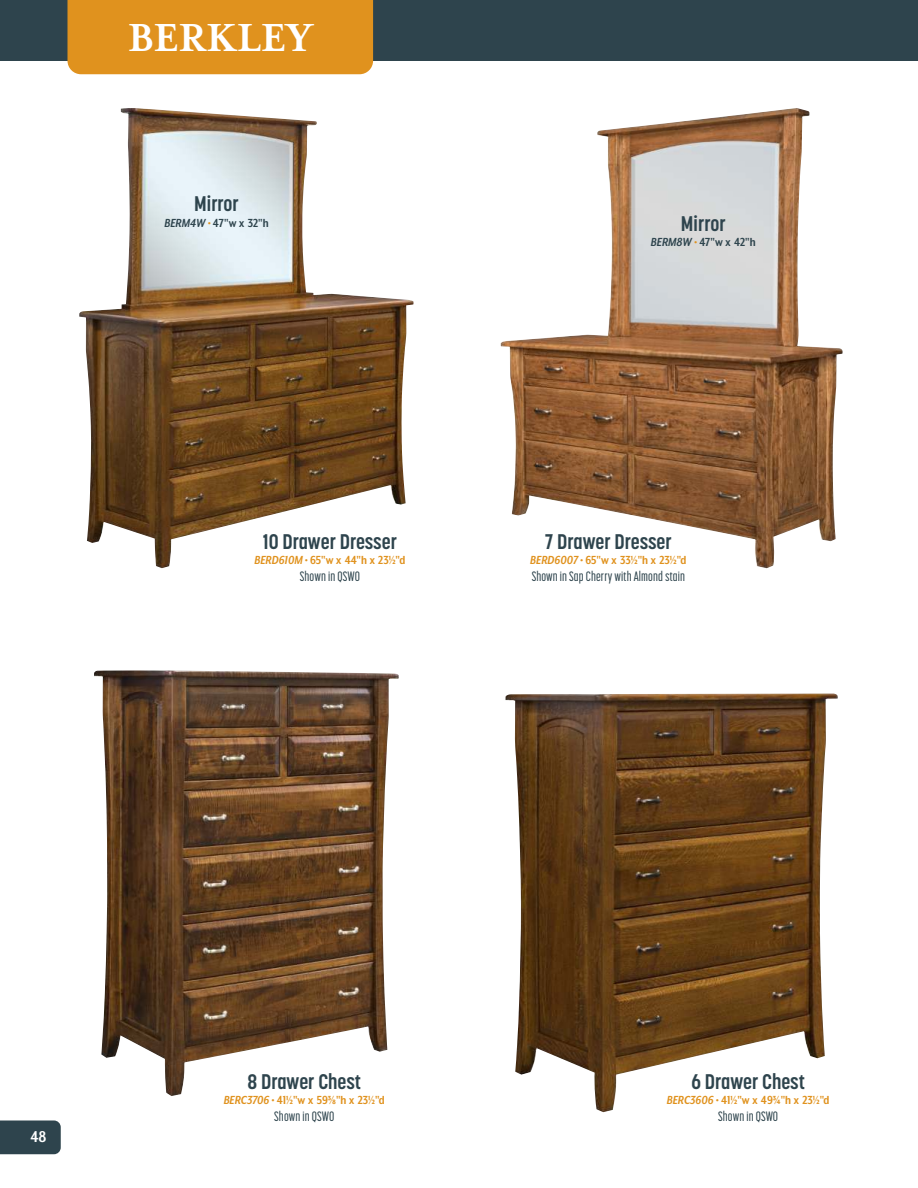
<style>
.page{position:relative;width:918px;height:1188px;background:#fff}
.page>*{position:absolute;margin:0;border:0;box-sizing:border-box;transform-origin:0 0}
.t1{font:700 45px "Mrs Eaves XL Serif Nar OT";color:#fff}
.t2{font:700 21px "Korolev Condensed";color:#2e444d}
.t3{font:700 18px "Mr Eaves XL Mod Nar OT";color:#fff}
.t4{font:700 13.5px "Mr Eaves XL Mod Nar OT";color:#e0921e}
.t5{font:500 13.5px "Korolev Compressed";letter-spacing:.01em;color:#2e444d}
.t6{font:700 13.5px "Mr Eaves XL Mod Nar OT";letter-spacing:-.01em;color:#2e444d}
.s1{font-style:italic}
.s2{color:#e0921e}
</style>
<div class="page">
<div style="left:0;top:0;width:918px;height:61px;background:#2e444d"></div>
<img style="left:505px;top:694px;width:333px;height:418px">
<div style="left:68px;top:0;width:305px;height:74px;background:#e0921e"></div>
<img style="left:79px;top:108px;width:335px;height:460px">
<img style="left:94px;top:670px;width:305px;height:426px">
<img style="left:501px;top:108px;width:342px;height:460px">
<div style="left:0;top:1120px;width:61px;height:34px;background:#2e444d"></div>
<h1 class="t1" style="left:128px;top:9px;width:186px">BERKLEY</h1>
<h2 class="t2" style="left:194px;top:195px;width:46px">Mirror</h2>
<p class="t6" style="left:164px;top:217px;width:106px"><span class="s1">BERM4W</span><span class="s2">•</span> 47"w x 32"h</p>
<h2 class="t2" style="left:263px;top:533px;width:136px">10 Drawer Dresser</h2>
<p class="t4" style="left:255px;top:555px;width:152px"><span class="s1">BERD610M</span> • 65"w x 44"h x 23½"d</p>
<p class="t5" style="left:300px;top:570px;width:62px">Shown in QSWO</p>
<h2 class="t2" style="left:681px;top:215px;width:46px">Mirror</h2>
<p class="t6" style="left:651px;top:237px;width:106px"><span class="s1">BERM8W</span><span class="s2">•</span> 47"w x 42"h</p>
<h2 class="t2" style="left:545px;top:533px;width:128px">7 Drawer Dresser</h2>
<p class="t4" style="left:530px;top:555px;width:158px"><span class="s1">BERD6007</span> • 65"w x 33½"h x 23½"d</p>
<p class="t5" style="left:532px;top:570px;width:155px">Shown in Sap Cherry with Almond stain</p>
<h3 class="t3" style="left:30px;top:1130px;width:18px">48</h3>
<h2 class="t2" style="left:247px;top:1073px;width:115px">8 Drawer Chest</h2>
<p class="t4" style="left:224px;top:1095px;width:163px"><span class="s1">BERC3706</span> • 41½"w x 59⅜"h x 23½"d</p>
<p class="t5" style="left:274px;top:1110px;width:62px">Shown in QSWO</p>
<h2 class="t2" style="left:691px;top:1073px;width:115px">6 Drawer Chest</h2>
<p class="t4" style="left:667px;top:1095px;width:164px"><span class="s1">BERC3606</span> • 41½"w x 493/4"h x 23½"d</p>
<p class="t5" style="left:718px;top:1110px;width:62px">Shown in QSWO</p>
</div>
